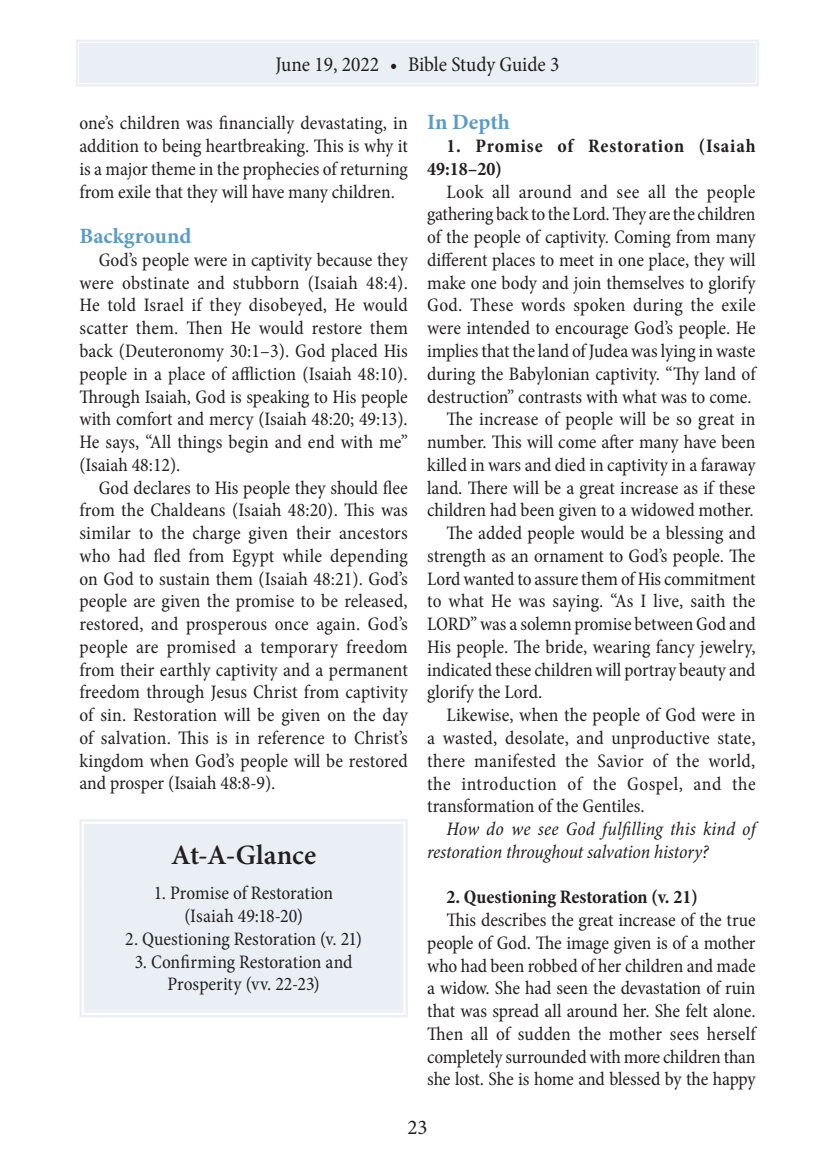
<style>
.page{position:relative;width:835px;height:1166px;background:#fff}
.page>*{position:absolute;margin:0;border:0;box-sizing:border-box;transform-origin:0 0}
.t1{font:600 28px "Minion Pro";color:#231f20}
.t2{font:700 21.88px "Minion Pro";color:#5c9bc5}
.t3{font:condensed 21px "Minion Pro";color:#231f20}
.t4{font:21px "Minion Pro";color:#231f20}
.t5{font:condensed 19.25px/22.8px "Minion Pro";color:#231f20;text-align:justify}
.t6{font:italic condensed 19.25px/22.8px "Minion Pro";letter-spacing:-.005em;color:#231f20}
.t7{font:700 condensed 19.25px/22.8px "Minion Pro";letter-spacing:.035em;color:#231f20}
.t8{font:condensed 19.25px "Minion Pro";letter-spacing:.025em;color:#231f20}
.t9{font:condensed 19.25px "Minion Pro";letter-spacing:.02em;color:#231f20}
.t10{font:700 condensed 19.25px "Minion Pro";letter-spacing:.005em;color:#231f20}
</style>
<div class="page">
<svg style="left:76px;top:40px;width:683px;height:47px;background:#ebf0f6"></svg>
<div style="left:81px;top:44px;width:673px;height:38px;border:2px solid #eaeff6"></div>
<div style="left:86px;top:826px;width:315px;height:184px;background:#eaeff6"></div>
<svg style="left:84px;top:1012px;width:319px;height:1px"></svg>
<hr style="left:79px;top:819px;width:329px;height:2px;background:#eaeff6">
<hr style="left:84px;top:823px;width:319px;height:3px;background:#eaeff6">
<hr style="left:79px;top:821px;width:3px;height:64px;background:#eaeff6">
<hr style="left:84px;top:826px;width:2px;height:59px;background:#eaeff6">
<hr style="left:401px;top:826px;width:2px;height:59px;background:#eaeff6">
<hr style="left:405px;top:821px;width:3px;height:64px;background:#eaeff6">
<hr style="left:79px;top:885px;width:3px;height:130px;background:#eaeff6">
<hr style="left:84px;top:885px;width:2px;height:125px;background:#eaeff6">
<hr style="left:401px;top:885px;width:2px;height:125px;background:#eaeff6">
<hr style="left:405px;top:885px;width:3px;height:130px;background:#eaeff6">
<hr style="left:84px;top:1010px;width:319px;height:2px;background:#eaeff6">
<hr style="left:79px;top:1015px;width:329px;height:2px;background:#eaeff6">
<p class="t3" style="left:275px;top:51px;width:285px">June 19, 2022 • Bible Study Guide 3</p>
<p class="t5" style="left:79px;top:112px;width:330px">one’s children was financially devastating, in addition to being heartbreaking. This is why it is a major theme in the prophecies of returning from exile that they will have many children.</p>
<p class="t2" style="left:79px;top:221px;width:113px">Background</p>
<p class="t5" style="left:79px;top:249px;width:330px;text-indent:19px">God’s people were in captivity because they were obstinate and stubborn (Isaiah 48:4).<br>He told Israel if they disobeyed, He would scatter them. Then He would restore them back (Deuteronomy 30:1–3). God placed His people in a place of affliction (Isaiah 48:10).<br>Through Isaiah, God is speaking to His people with comfort and mercy (Isaiah 48:20; 49:13).<br>He says, “All things begin and end with me” (Isaiah 48:12).</p>
<p class="t5" style="left:79px;top:476px;width:330px;text-indent:19px">God declares to His people they should flee from the Chaldeans (Isaiah 48:20). This was similar to the charge given their ancestors who had fled from Egypt while depending on God to sustain them (Isaiah 48:21). God’s people are given the promise to be released, restored, and prosperous once again. God’s people are promised a temporary freedom from their earthly captivity and a permanent freedom through Jesus Christ from captivity of sin. Restoration will be given on the day of salvation. This is in reference to Christ’s kingdom when God’s people will be restored and prosper (Isaiah 48:8-9).</p>
<p class="t2" style="left:427px;top:107px;width:84px">In Depth</p>
<p class="t7" style="left:427px;top:134px;width:330px;text-indent:19px">1. Promise of Restoration (Isaiah<br>49:18–20)</p>
<p class="t9" style="left:446px;top:179px;width:311px">Look all around and see all the people</p>
<p class="t5" style="left:427px;top:203px;width:330px">gathering back to the Lord. They are the children</p>
<p class="t5" style="left:427px;top:226px;width:330px">of the people of captivity. Coming from many</p>
<p class="t5" style="left:427px;top:249px;width:330px">different places to meet in one place, they will</p>
<p class="t5" style="left:427px;top:271px;width:330px">make one body and join themselves to glorify</p>
<p class="t5" style="left:427px;top:294px;width:330px">God. These words spoken during the exile</p>
<p class="t5" style="left:427px;top:317px;width:330px">were intended to encourage God’s people. He</p>
<p class="t5" style="left:427px;top:340px;width:330px">implies that the land of Judea was lying in waste</p>
<p class="t5" style="left:427px;top:362px;width:330px">during the Babylonian captivity. “Thy land of</p>
<p class="t5" style="left:427px;top:385px;width:326px">destruction” contrasts with what was to come.</p>
<p class="t5" style="left:446px;top:408px;width:311px">The increase of people will be so great in</p>
<p class="t5" style="left:427px;top:431px;width:330px">number. This will come after many have been</p>
<p class="t5" style="left:427px;top:453px;width:330px">killed in wars and died in captivity in a faraway</p>
<p class="t5" style="left:427px;top:476px;width:330px">land. There will be a great increase as if these</p>
<p class="t5" style="left:427px;top:499px;width:328px">children had been given to a widowed mother.</p>
<p class="t5" style="left:446px;top:522px;width:311px">The added people would be a blessing and</p>
<p class="t5" style="left:427px;top:544px;width:330px">strength as an ornament to God’s people. The</p>
<p class="t5" style="left:427px;top:567px;width:330px">Lord wanted to assure them of His commitment</p>
<p class="t5" style="left:427px;top:590px;width:330px">to what He was saying. “As I live, saith the</p>
<p class="t5" style="left:427px;top:613px;width:330px">LORD” was a solemn promise between God and</p>
<p class="t5" style="left:427px;top:635px;width:330px">His people. The bride, wearing fancy jewelry,</p>
<p class="t5" style="left:427px;top:658px;width:330px">indicated these children will portray beauty and</p>
<p class="t5" style="left:427px;top:681px;width:117px">glorify the Lord.</p>
<p class="t5" style="left:446px;top:704px;width:311px">Likewise, when the people of God were in</p>
<p class="t5" style="left:427px;top:726px;width:330px">a wasted, desolate, and unproductive state,</p>
<p class="t5" style="left:427px;top:749px;width:330px">there manifested the Savior of the world,</p>
<p class="t8" style="left:427px;top:770px;width:330px">the introduction of the Gospel, and the</p>
<p class="t5" style="left:427px;top:795px;width:219px">transformation of the Gentiles.</p>
<p class="t6" style="left:427px;top:817px;width:330px;text-indent:19px">How do we see God fulfilling this kind of restoration throughout salvation history?</p>
<p class="t10" style="left:446px;top:884px;width:253px">2. Questioning Restoration (v. 21)</p>
<p class="t5" style="left:427px;top:908px;width:330px;text-indent:19px">This describes the great increase of the true people of God. The image given is of a mother who had been robbed of her children and made a widow. She had seen the devastation of ruin that was spread all around her. She felt alone.<br>Then all of sudden the mother sees herself completely surrounded with more children than she lost. She is home and blessed by the happy</p>
<h1 class="t1" style="left:171px;top:835px;width:146px">At-A-Glance</h1>
<p class="t5" style="left:154px;top:882px;width:181px;text-align:center">1. Promise of Restoration (Isaiah 49:18-20)</p>
<p class="t5" style="left:125px;top:927px;width:238px">2. Questioning Restoration (v. 21)</p>
<p class="t5" style="left:135px;top:950px;width:219px;text-align:center">3. Confirming Restoration and<br>Prosperity (vv. 22-23)</p>
<p class="t4" style="left:407px;top:1113px;width:22px">23</p>
</div>
